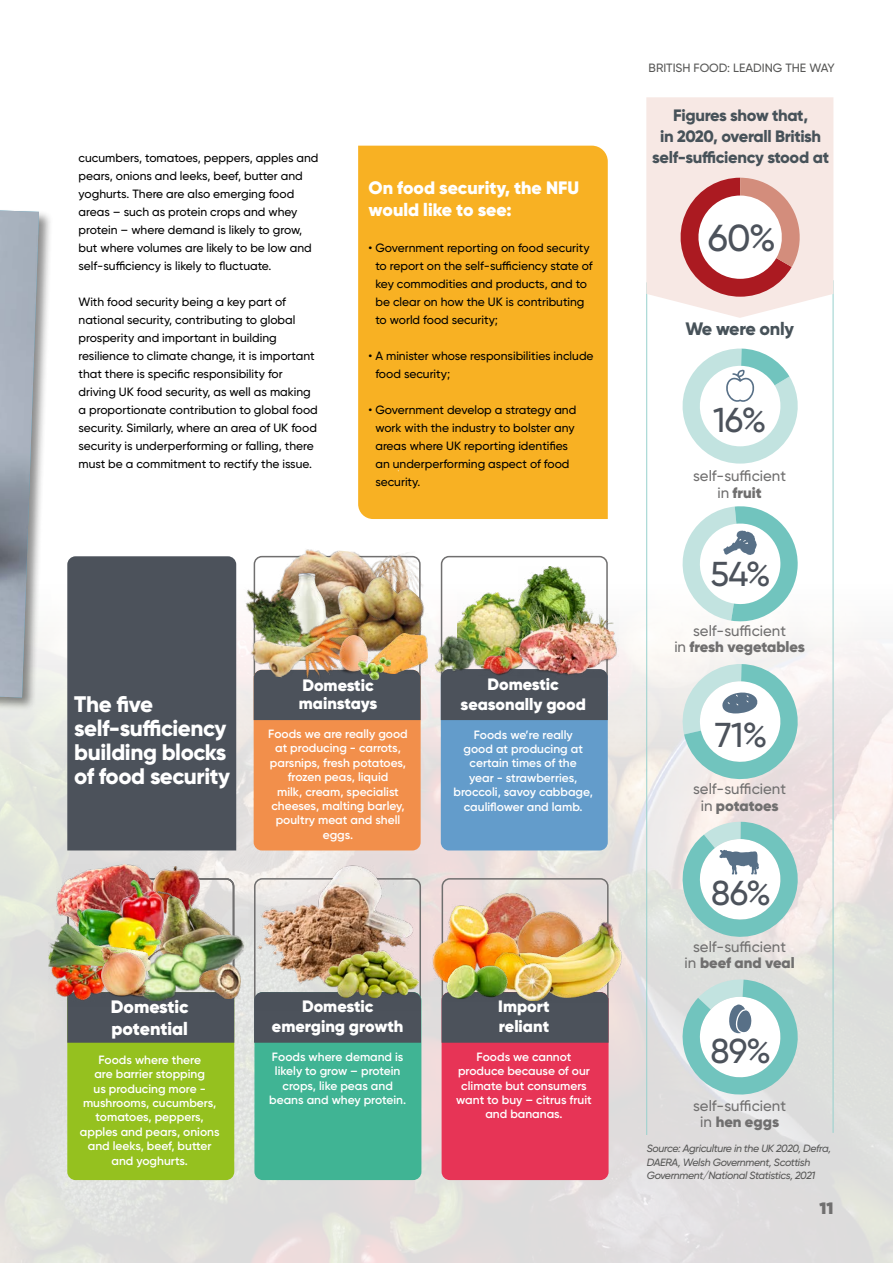
<style>
.page{position:relative;width:893px;height:1263px;background:#fff}
.page>*{position:absolute;margin:0;border:0;box-sizing:border-box;transform-origin:0 0}
.t1{font:500 37.5px "Gilroy";color:#4c525b}
.t2{font:500 34.5px "Gilroy";letter-spacing:-.02em;color:#4c525b}
.t3{font:800 22.5px/24px "Gilroy";letter-spacing:-.02em;color:#fff}
.t4{font:900 18px/21.6px "Gilroy";color:#fff}
.t5{font:800 18px "Gilroy";letter-spacing:-.02em;color:#475259}
.t6{font:900 16.5px/19.8px "Gilroy";color:#fff;text-align:center}
.t7{font:800 16.5px/21px "Gilroy";letter-spacing:-.02em;color:#475259;text-align:center}
.t8{font:800 16.5px "Gilroy";color:#706f6f}
.t9{font:500 15px/16.5px "Gilroy";color:#706f6f;text-align:center}
.t10{font:500 12px/18px "Gilroy";color:#000}
.t11{font:600 12px/14.4px "Gilroy";color:#fff;text-align:center}
.t12{font:500 12px "Gilroy";color:#575756}
.t13{font:italic 500 10.5px/13.5px "Gilroy";letter-spacing:-.03em;color:#575756}
.s1{font-weight:900}
</style>
<div class="page">
<img style="left:0;top:234px;width:893px;height:1029px">
<div style="left:358px;top:146px;width:250px;height:373px;background:#f8b123"></div>
<img style="left:344px;top:545px;width:86px;height:10px">
<img style="left:476px;top:889px;width:63px;height:19px">
<img style="left:519px;top:908px;width:66px;height:11px">
<div style="left:442px;top:878px;width:167px;height:127px;border:2px solid #706f6f;border-radius:8px"></div>
<img style="left:56px;top:864px;width:108px;height:59px">
<img style="left:154px;top:866px;width:46px;height:25px">
<img style="left:164px;top:891px;width:68px;height:40px">
<img style="left:518px;top:567px;width:72px;height:41px">
<div style="left:441px;top:556px;width:167px;height:127px;border:2px solid #706f6f;border-radius:8px"></div>
<img style="left:270px;top:546px;width:131px;height:16px">
<img style="left:303px;top:555px;width:147px;height:146px">
<hr style="left:833px;top:280px;width:1px;height:853px;background:#97d1cd">
<hr style="left:646px;top:282px;width:1px;height:853px;background:#97d1cd">
<div style="left:0;top:189px;width:53px;height:522px;background:#000;opacity:.45"></div>
<img style="left:0;top:210px;width:39px;height:487px">
<svg style="left:646px;top:97px;width:187px;height:221px"></svg>
<svg style="left:680px;top:348px;width:120px;height:116px"></svg>
<svg style="left:680px;top:505px;width:118px;height:118px"></svg>
<svg style="left:679px;top:822px;width:123px;height:118px"></svg>
<svg style="left:679px;top:979px;width:122px;height:118px"></svg>
<svg style="left:681px;top:664px;width:121px;height:118px"></svg>
<div style="left:67px;top:992px;width:167px;height:188px;background:#95c11f;border-radius:8px"></div>
<div style="left:442px;top:992px;width:167px;height:188px;background:#e73456;border-radius:8px"></div>
<div style="left:254px;top:992px;width:167px;height:188px;background:#40b494;border-radius:8px"></div>
<div style="left:254px;top:670px;width:167px;height:180px;background:#f28f4b;border-radius:8px"></div>
<div style="left:441px;top:670px;width:167px;height:180px;background:#639ccb;border-radius:8px"></div>
<div style="left:67px;top:997px;width:167px;height:46px;background:#4c525b"></div>
<div style="left:254px;top:673px;width:167px;height:47px;background:#4c525b"></div>
<div style="left:442px;top:996px;width:167px;height:47px;background:#4c525b"></div>
<div style="left:254px;top:1010px;width:167px;height:33px;background:#4c525b"></div>
<div style="left:441px;top:676px;width:167px;height:44px;background:#4c525b"></div>
<div style="left:67px;top:556px;width:169px;height:294px;background:#4c525b"></div>
<img style="left:220px;top:562px;width:151px;height:133px">
<img style="left:369px;top:634px;width:58px;height:39px">
<img style="left:340px;top:635px;width:27px;height:39px">
<img style="left:248px;top:625px;width:77px;height:58px">
<img style="left:358px;top:657px;width:33px;height:22px">
<img style="left:458px;top:592px;width:74px;height:54px">
<img style="left:429px;top:631px;width:51px;height:48px">
<img style="left:479px;top:646px;width:38px;height:30px">
<img style="left:517px;top:608px;width:102px;height:69px">
<img style="left:141px;top:931px;width:104px;height:74px">
<img style="left:200px;top:965px;width:40px;height:33px">
<img style="left:77px;top:880px;width:87px;height:80px">
<img style="left:48px;top:979px;width:80px;height:28px">
<img style="left:48px;top:923px;width:103px;height:56px">
<img style="left:102px;top:947px;width:48px;height:50px">
<img style="left:505px;top:919px;width:126px;height:83px">
<img style="left:427px;top:898px;width:92px;height:98px">
<img style="left:494px;top:952px;width:57px;height:48px">
<img style="left:446px;top:958px;width:62px;height:43px">
<img style="left:249px;top:854px;width:178px;height:156px">
<img style="left:325px;top:950px;width:93px;height:48px">
<p class="t10" style="left:79px;top:149px;width:241px">cucumbers, tomatoes, peppers, apples and pears, onions and leeks, beef, butter and yoghurts. There are also emerging food areas – such as protein crops and whey protein – where demand is likely to grow, but where volumes are likely to be low and self-sufficiency is likely to fluctuate.</p>
<p class="t10" style="left:79px;top:293px;width:241px">With food security being a key part of national security, contributing to global prosperity and important in building resilience to climate change, it is important that there is specific responsibility for driving UK food security, as well as making a proportionate contribution to global food security. Similarly, where an area of UK food security is underperforming or falling, there must be a commitment to rectify the issue.</p>
<h3 class="t4" style="left:369px;top:177px;width:212px">On food security, the NFU would like to see:</h3>
<p class="t10" style="left:375px;top:239px;width:219px;text-indent:-7px">• Government reporting on food security to report on the self-sufficiency state of key commodities and products, and to be clear on how the UK is contributing to world food security;</p>
<p class="t10" style="left:375px;top:347px;width:220px;text-indent:-7px">• A minister whose responsibilities include food security;</p>
<p class="t10" style="left:375px;top:401px;width:202px;text-indent:-7px">• Government develop a strategy and work with the industry to bolster any areas where UK reporting identifies an underperforming aspect of food security.</p>
<h3 class="t3" style="left:74px;top:692px;width:157px">The five self-sufficiency building blocks of food security</h3>
<h3 class="t6" style="left:299px;top:676px;width:80px;line-height:18px;text-align:left">Domestic mainstays</h3>
<p class="t11" style="left:268px;top:726px;width:141px">Foods we are really good at producing - carrots, parsnips, fresh potatoes, frozen peas, liquid<br>milk, cream, specialist cheeses, malting barley, poultry meat and shell eggs.</p>
<h3 class="t6" style="left:461px;top:674px;width:127px">Domestic seasonally good</h3>
<p class="t11" style="left:454px;top:727px;width:141px">Foods we’re really<br>good at producing at certain times of the<br>year - strawberries, broccoli, savoy cabbage, cauliflower and lamb.</p>
<h3 class="t4" style="left:111px;top:996px;width:79px">Domestic potential</h3>
<p class="t11" style="left:80px;top:1052px;width:141px">Foods where there<br>are barrier stopping<br>us producing more - mushrooms, cucumbers, tomatoes, peppers, apples and pears, onions and leeks, beef, butter and yoghurts.</p>
<h3 class="t6" style="left:272px;top:996px;width:133px">Domestic emerging growth</h3>
<p class="t11" style="left:269px;top:1049px;width:138px">Foods where demand is likely to grow – protein crops, like peas and beans and whey protein.</p>
<h3 class="t6" style="left:498px;top:996px;width:53px;text-align:left">Import reliant</h3>
<p class="t11" style="left:456px;top:1049px;width:137px">Foods we cannot produce because of our climate but consumers want to buy – citrus fruit and bananas.</p>
<p class="t12" style="left:649px;top:60px;width:188px">BRITISH FOOD: LEADING THE WAY</p>
<h3 class="t7" style="left:652px;top:105px;width:178px">Figures show that,<br>in 2020, overall British self-sufficiency stood at</h3>
<h1 class="t1" style="left:708px;top:215px;width:70px">60%</h1>
<h3 class="t5" style="left:685px;top:318px;width:110px">We were only</h3>
<h2 class="t2" style="left:713px;top:399px;width:55px">16%</h2>
<p class="t9" style="left:693px;top:467px;width:94px">self-sufficient in <span class="s1">fruit</span></p>
<h2 class="t2" style="left:710px;top:553px;width:62px">54%</h2>
<p class="t9" style="left:674px;top:622px;width:132px">self-sufficient<br>in <span class="s1">fresh vegetables</span></p>
<h2 class="t2" style="left:715px;top:714px;width:55px">71%</h2>
<p class="t9" style="left:693px;top:781px;width:94px">self-sufficient in <span class="s1">potatoes</span></p>
<h2 class="t2" style="left:711px;top:872px;width:62px">86%</h2>
<p class="t9" style="left:685px;top:938px;width:112px">self-sufficient<br>in <span class="s1">beef and veal</span></p>
<h2 class="t2" style="left:711px;top:1029px;width:62px">89%</h2>
<p class="t9" style="left:693px;top:1097px;width:94px">self-sufficient in <span class="s1">hen eggs</span></p>
<p class="t13" style="left:647px;top:1141px;width:186px">Source: Agriculture in the UK 2020, Defra,<br>DAERA, Welsh Government, Scottish<br>Government/National Statistics, 2021</p>
<h3 class="t8" style="left:819px;top:1197px;width:15px">11</h3>
</div>
